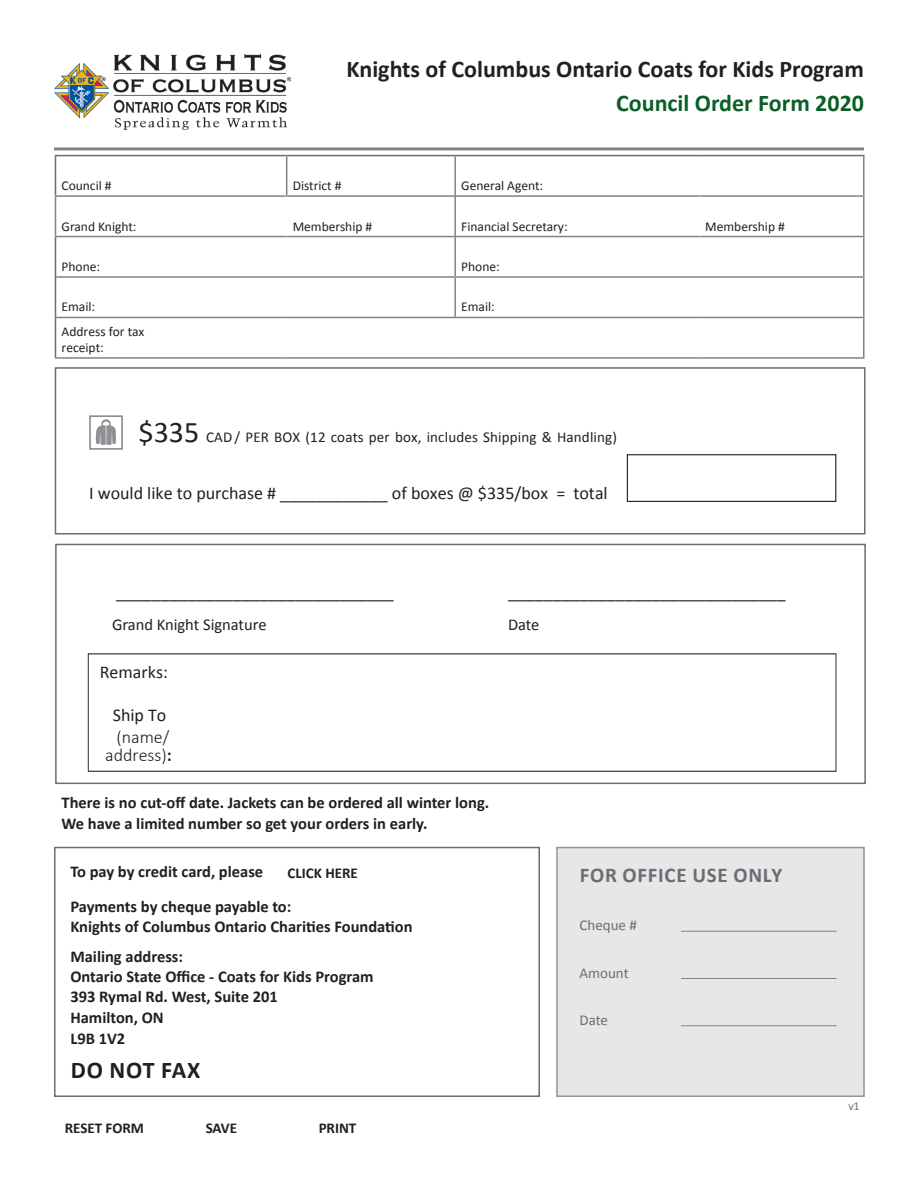
<style>
.page{position:relative;width:918px;height:1188px;background:#fff}
.page>*{position:absolute;margin:0;border:0;box-sizing:border-box;transform-origin:0 0}
.t1{font:700 24px "Calibri";color:#231f20}
.t2{font:700 24px "Calibri";color:#095f25}
.t3{font:700 21px "Calibri";letter-spacing:.04em;color:#6c6d70}
.t4{font:18px "Calibri";color:#231f20}
.t5{font:300 18px/18px "Calibri";color:#221e1f;text-align:center}
.t6{font:18px "Calibri";color:#221e1f}
.t7{font:700 16.5px "Calibri";color:#231f20}
.t8{font:16.5px "Calibri";color:#231f20}
.t9{font:15px "Calibri";letter-spacing:.01em;color:#231f20}
.t10{font:700 15px "Calibri";color:#231f20}
.t11{font:15px "Calibri";color:#6c6d70}
.t12{font:13.5px/16.2px "Calibri";color:#231f20}
.t13{font:12px "Calibri";color:#6d6f71}
.s1{font-size:30px}
.s2{font-weight:700}
</style>
<div class="page">
<hr style="left:54px;top:147px;width:810px;height:3px;background:#808285">
<div style="left:556px;top:847px;width:309px;height:250px;background:#e6e7e9;border:2px solid #939598"></div>
<div style="left:54px;top:847px;width:486px;height:250px;background:#fff;border:2px solid #6c6d70"></div>
<hr style="left:681px;top:931px;width:156px;height:1px;background:#808285">
<hr style="left:681px;top:978px;width:156px;height:1px;background:#808285">
<hr style="left:681px;top:1025px;width:156px;height:1px;background:#808285">
<div style="left:55px;top:367px;width:811px;height:168px;border:2px solid #6c6d70"></div>
<img style="left:54px;top:55px;width:236px;height:75px">
<div style="left:89px;top:415px;width:34px;height:35px;border:2px solid #808285"></div>
<svg style="left:95px;top:419px;width:21px;height:26px"></svg>
<div style="left:627px;top:454px;width:209px;height:48px;border:1px solid #231f20"></div>
<div style="left:55px;top:544px;width:811px;height:240px;border:2px solid #6c6d70"></div>
<div style="left:88px;top:653px;width:748px;height:119px;border:1px solid #231f20"></div>
<hr style="left:699px;top:195px;width:166px;height:2px;background:#818285">
<hr style="left:55px;top:195px;width:232px;height:2px;background:#818285">
<hr style="left:287px;top:195px;width:169px;height:2px;background:#818285">
<hr style="left:454px;top:195px;width:245px;height:2px;background:#818285">
<hr style="left:55px;top:236px;width:232px;height:1px;background:#818285">
<hr style="left:287px;top:236px;width:169px;height:1px;background:#818285">
<hr style="left:454px;top:236px;width:245px;height:1px;background:#818285">
<hr style="left:699px;top:236px;width:166px;height:1px;background:#818285">
<hr style="left:56px;top:276px;width:231px;height:2px;background:#818285">
<hr style="left:287px;top:276px;width:168px;height:2px;background:#818285">
<hr style="left:455px;top:276px;width:244px;height:2px;background:#818285">
<hr style="left:699px;top:276px;width:166px;height:2px;background:#818285">
<hr style="left:56px;top:317px;width:231px;height:1px;background:#818285">
<hr style="left:287px;top:317px;width:168px;height:1px;background:#818285">
<hr style="left:455px;top:317px;width:244px;height:1px;background:#818285">
<hr style="left:699px;top:317px;width:166px;height:1px;background:#818285">
<hr style="left:55px;top:155px;width:232px;height:1px;background:#6c6d70">
<hr style="left:55px;top:156px;width:1px;height:39px;background:#6c6d70">
<hr style="left:287px;top:155px;width:168px;height:1px;background:#6c6d70">
<hr style="left:455px;top:155px;width:244px;height:1px;background:#6c6d70">
<hr style="left:699px;top:155px;width:166px;height:1px;background:#6c6d70">
<hr style="left:55px;top:237px;width:1px;height:40px;background:#6c6d70">
<hr style="left:55px;top:277px;width:1px;height:40px;background:#6c6d70">
<hr style="left:55px;top:317px;width:1px;height:40px;background:#6c6d70">
<hr style="left:286px;top:156px;width:1px;height:39px;background:#818285">
<hr style="left:454px;top:156px;width:2px;height:39px;background:#818285">
<hr style="left:863px;top:156px;width:2px;height:39px;background:#818285">
<hr style="left:863px;top:197px;width:2px;height:39px;background:#818285">
<hr style="left:454px;top:237px;width:2px;height:39px;background:#818285">
<hr style="left:863px;top:237px;width:2px;height:39px;background:#818285">
<hr style="left:454px;top:278px;width:2px;height:39px;background:#818285">
<hr style="left:863px;top:278px;width:2px;height:39px;background:#818285">
<hr style="left:863px;top:318px;width:2px;height:39px;background:#818285">
<hr style="left:55px;top:357px;width:232px;height:2px;background:#818285">
<hr style="left:287px;top:357px;width:168px;height:2px;background:#818285">
<hr style="left:455px;top:357px;width:244px;height:2px;background:#818285">
<hr style="left:699px;top:357px;width:166px;height:2px;background:#818285">
<hr style="left:55px;top:197px;width:1px;height:39px;background:#818285">
<hr style="left:454px;top:197px;width:2px;height:39px;background:#818285">
<p class="t1" style="left:347px;top:55px;width:519px">Knights of Columbus Ontario Coats for Kids Program</p>
<p class="t2" style="left:616px;top:88px;width:249px">Council Order Form 2020</p>
<p class="t12" style="left:62px;top:177px;width:52px">Council #</p>
<p class="t12" style="left:293px;top:177px;width:50px">District #</p>
<p class="t12" style="left:461px;top:177px;width:83px">General Agent:</p>
<p class="t12" style="left:62px;top:217px;width:77px">Grand Knight:</p>
<p class="t12" style="left:293px;top:217px;width:81px">Membership #</p>
<p class="t12" style="left:461px;top:217px;width:108px">Financial Secretary:</p>
<p class="t12" style="left:705px;top:217px;width:81px">Membership #</p>
<p class="t12" style="left:62px;top:258px;width:40px">Phone:</p>
<p class="t12" style="left:461px;top:258px;width:40px">Phone:</p>
<p class="t12" style="left:62px;top:298px;width:35px">Email:</p>
<p class="t12" style="left:461px;top:298px;width:35px">Email:</p>
<p class="t12" style="left:62px;top:323px;width:84px">Address for tax receipt:</p>
<p class="t9" style="left:139px;top:428px;width:480px"><span class="s1">$335</span> CAD / PER BOX (12 coats per box, includes Shipping &amp; Handling)</p>
<p class="t4" style="left:89px;top:482px;width:520px">I would like to purchase # ____________ of boxes @ $335/box = total</p>
<p class="t4" style="left:116px;top:581px;width:279px">_______________________________</p>
<p class="t8" style="left:112px;top:614px;width:156px">Grand Knight Signature</p>
<p class="t4" style="left:100px;top:661px;width:70px">Remarks:</p>
<p class="t6" style="left:113px;top:702px;width:55px">Ship To</p>
<p class="t5" style="left:105px;top:727px;width:68px">(name/ address)<span class="s2">:</span></p>
<p class="t7" style="left:62px;top:792px;width:429px">There is no cut-off date. Jackets can be ordered all winter long.</p>
<p class="t7" style="left:62px;top:813px;width:367px">We have a limited number so get your orders in early.</p>
<p class="t7" style="left:70px;top:861px;width:194px">To pay by credit card, please</p>
<p class="t7" style="left:70px;top:896px;width:223px">Payments by cheque payable to:</p>
<p class="t7" style="left:70px;top:916px;width:344px">Knights of Columbus Ontario Charities Foundation</p>
<p class="t7" style="left:70px;top:946px;width:114px">Mailing address:</p>
<p class="t7" style="left:70px;top:966px;width:305px">Ontario State Office - Coats for Kids Program</p>
<p class="t7" style="left:70px;top:987px;width:209px">393 Rymal Rd. West, Suite 201</p>
<p class="t7" style="left:70px;top:1007px;width:95px">Hamilton, ON</p>
<p class="t7" style="left:70px;top:1029px;width:56px">L9B 1V2</p>
<p class="t1" style="left:71px;top:1055px;width:131px">DO NOT FAX</p>
<p class="t10" style="left:288px;top:864px;width:72px">CLICK HERE</p>
<p class="t10" style="left:65px;top:1119px;width:81px">RESET FORM</p>
<p class="t10" style="left:206px;top:1119px;width:33px">SAVE</p>
<p class="t10" style="left:319px;top:1119px;width:39px">PRINT</p>
<p class="t4" style="left:508px;top:581px;width:279px">_______________________________</p>
<p class="t8" style="left:508px;top:614px;width:33px">Date</p>
<p class="t3" style="left:580px;top:862px;width:204px">FOR OFFICE USE ONLY</p>
<p class="t11" style="left:579px;top:916px;width:59px">Cheque #</p>
<p class="t11" style="left:579px;top:963px;width:51px">Amount</p>
<p class="t11" style="left:579px;top:1011px;width:30px">Date</p>
<p class="t13" style="left:848px;top:1098px;width:13px">v1</p>
</div>
